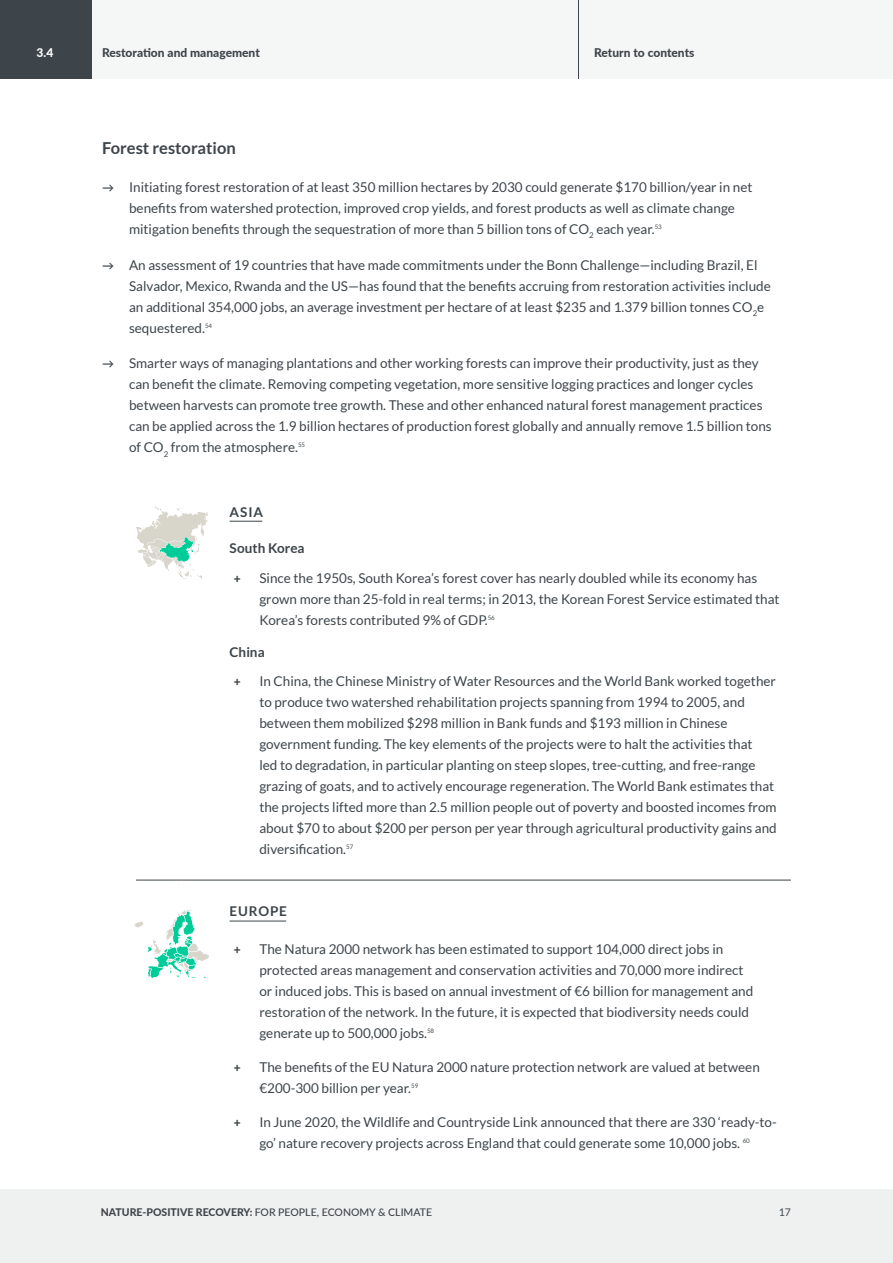
<style>
.page{position:relative;width:893px;height:1263px;background:#fff}
.page>*{position:absolute;margin:0;border:0;box-sizing:border-box;transform-origin:0 0}
.Subheader_for_Bullet{font:700 16.5px "Lato";color:#3d454a}
.t1{font:13.5px/21px "Lato";color:#3d454a}
.COUNTRY_REGION{font:700 13.5px "Lato";color:#3d454a}
.COUNTRY_CONTINENT{font:700 13.5px "Lato";letter-spacing:.065em;color:#3d454a}
.t2{font:800 12px "Lato";color:#3d454a}
.t3{font:800 12px "Lato";color:#fff}
.t4{font:500 10.5px "Lato";color:#3d454a}
.t5{font:10.5px "Lato";color:#3d454a}
.s1{font-weight:600;font-size:12px}
.s2{font-weight:800}
</style>
<div class="page">
<hr style="left:230px;top:521px;width:32px;height:1px;background:#3d454a">
<hr style="left:230px;top:921px;width:56px;height:1px;background:#3d454a">
<hr style="left:136px;top:880px;width:655px;height:1px;background:#3d454a">
<svg style="left:136px;top:506px;width:72px;height:73px"></svg>
<svg style="left:134px;top:910px;width:75px;height:68px"></svg>
<div style="left:92px;top:0;width:801px;height:79px;background:#f5f6f6"></div>
<div style="left:0;top:0;width:92px;height:79px;background:#3d454a"></div>
<hr style="left:578px;top:0;width:1px;height:79px;background:#3d454a">
<div style="left:0;top:1189px;width:893px;height:74px;background:#eff0f0"></div>
<p class="t3" style="left:37px;top:44px;width:18px">3.4</p>
<p class="t2" style="left:102px;top:44px;width:159px">Restoration and management</p>
<p class="t2" style="left:594px;top:44px;width:102px">Return to contents</p>
<p class="Subheader_for_Bullet" style="left:102px;top:138px;width:135px">Forest restoration</p>
<p class="t1" style="left:129px;top:176px;width:625px;text-indent:-27px"><span class="s1">→</span> Initiating forest restoration of at least 350 million hectares by 2030 could generate $170 billion/year in net benefits from watershed protection, improved crop yields, and forest products as well as climate change mitigation benefits through the sequestration of more than 5 billion tons of CO<sub>2</sub> each year.<sup>53</sup></p>
<p class="t1" style="left:129px;top:254px;width:643px;text-indent:-27px"><span class="s1">→</span> An assessment of 19 countries that have made commitments under the Bonn Challenge—including Brazil, El Salvador, Mexico, Rwanda and the US—has found that the benefits accruing from restoration activities include an additional 354,000 jobs, an average investment per hectare of at least $235 and 1.379 billion tonnes CO<sub>2</sub>e sequestered.<sup>54</sup></p>
<p class="t1" style="left:129px;top:353px;width:644px;text-indent:-27px"><span class="s1">→</span> Smarter ways of managing plantations and other working forests can improve their productivity, just as they can benefit the climate. Removing competing vegetation, more sensitive logging practices and longer cycles between harvests can promote tree growth. These and other enhanced natural forest management practices can be applied across the 1.9 billion hectares of production forest globally and annually remove 1.5 billion tons of CO<sub>2</sub> from the atmosphere.<sup>55</sup></p>
<p class="COUNTRY_CONTINENT" style="left:230px;top:504px;width:35px">ASIA</p>
<p class="COUNTRY_REGION" style="left:230px;top:540px;width:77px">South Korea</p>
<p class="t2" style="left:234px;top:569px;width:8px">+</p>
<p class="t1" style="left:259px;top:567px;width:522px">Since the 1950s, South Korea’s forest cover has nearly doubled while its economy has grown more than 25-fold in real terms; in 2013, the Korean Forest Service estimated that<br>Korea’s forests contributed 9% of GDP.<sup>56</sup></p>
<p class="COUNTRY_REGION" style="left:230px;top:644px;width:37px">China</p>
<p class="t2" style="left:234px;top:673px;width:8px">+</p>
<p class="t1" style="left:259px;top:671px;width:519px">In China, the Chinese Ministry of Water Resources and the World Bank worked together to produce two watershed rehabilitation projects spanning from 1994 to 2005, and between them mobilized $298 million in Bank funds and $193 million in Chinese government funding. The key elements of the projects were to halt the activities that<br>led to degradation, in particular planting on steep slopes, tree-cutting, and free-range grazing of goats, and to actively encourage regeneration. The World Bank estimates that the projects lifted more than 2.5 million people out of poverty and boosted incomes from about $70 to about $200 per person per year through agricultural productivity gains and diversification.<sup>57</sup></p>
<p class="COUNTRY_CONTINENT" style="left:230px;top:904px;width:59px">EUROPE</p>
<p class="t2" style="left:234px;top:941px;width:8px">+</p>
<p class="t1" style="left:259px;top:939px;width:495px">The Natura 2000 network has been estimated to support 104,000 direct jobs in protected areas management and conservation activities and 70,000 more indirect or induced jobs. This is based on annual investment of €6 billion for management and restoration of the network. In the future, it is expected that biodiversity needs could generate up to 500,000 jobs.<sup>58</sup></p>
<p class="t2" style="left:234px;top:1059px;width:8px">+</p>
<p class="t1" style="left:259px;top:1057px;width:502px">The benefits of the EU Natura 2000 nature protection network are valued at between €200-300 billion per year.<sup>59</sup></p>
<p class="t2" style="left:234px;top:1114px;width:8px">+</p>
<p class="t1" style="left:259px;top:1111px;width:519px">In June 2020, the Wildlife and Countryside Link announced that there are 330 ‘ready-to&shy;go’ nature recovery projects across England that could generate some 10,000 jobs. <sup>60</sup></p>
<p class="t4" style="left:101px;top:1205px;width:333px"><span class="s2">NATURE-POSITIVE RECOVERY:</span> FOR PEOPLE, ECONOMY &amp; CLIMATE</p>
<p class="t5" style="left:779px;top:1206px;width:14px">17</p>
</div>
